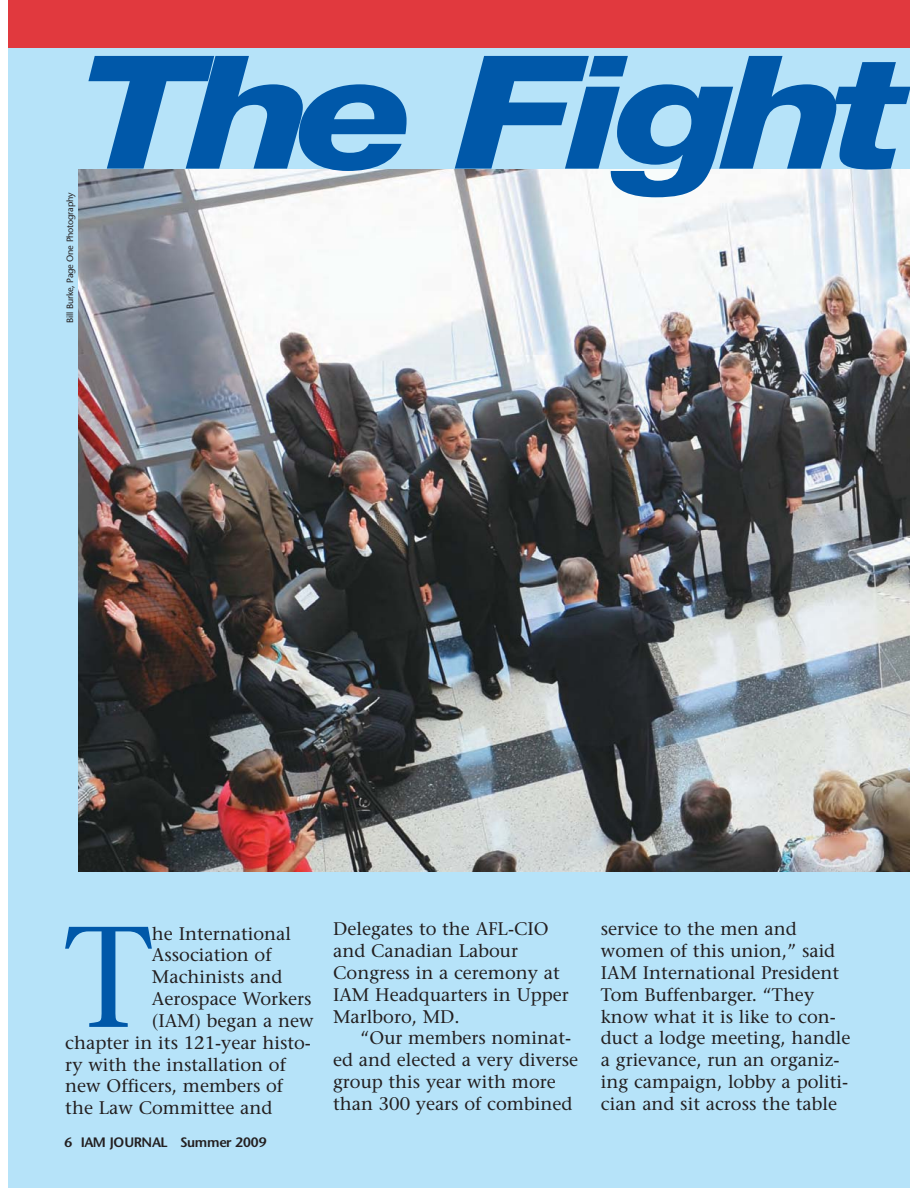
<style>
.page{position:relative;width:918px;height:1188px;background:#fff}
.page>*{position:absolute;margin:0;border:0;box-sizing:border-box;transform-origin:0 0}
.t1{font:italic 800 157.8px "Helvetica Neue";letter-spacing:-.075em;color:#0058a9;scale:1.25 1}
.t2{font:142.95px "Stone Serif";color:#0058a9}
.t3{font:18.15px/21.9px "Stone Serif";color:#231f20}
.t4{font:600 13.65px "Stone Sans";letter-spacing:-.025em;color:#231f20}
.t5{font:9.15px "Stone Sans";letter-spacing:-.025em;color:#231f20}
</style>
<div class="page">
<div style="left:8px;top:0;width:902px;height:1188px;background:#b6e3f9"></div>
<img style="left:79px;top:170px;width:831px;height:702px">
<div style="left:8px;top:0;width:902px;height:47px;background:#e1393e"></div>
<p class="t5" style="left:67px;top:323px;width:132px;rotate:-90deg">Bill Burke, Page One Photography</p>
<h1 class="t1" style="left:78px;top:56px;width:665px">The Fight</h1>
<h2 class="t2" style="left:65px;top:922px;width:89px">T</h2>
<p class="t3" style="left:152px;top:924px;width:141px">he International</p>
<p class="t3" style="left:152px;top:946px;width:121px">Association of</p>
<p class="t3" style="left:152px;top:968px;width:132px">Machinists and</p>
<p class="t3" style="left:152px;top:990px;width:161px">Aerospace Workers</p>
<p class="t3" style="left:152px;top:1012px;width:163px">(IAM) began a new</p>
<p class="t3" style="left:65px;top:1033px;width:247px">chapter in its 121-year histo-</p>
<p class="t3" style="left:65px;top:1055px;width:222px">ry with the installation of</p>
<p class="t3" style="left:65px;top:1077px;width:219px">new Officers, members of</p>
<p class="t3" style="left:65px;top:1099px;width:209px">the Law Committee and</p>
<p class="t4" style="left:65px;top:1137px;width:204px">6 IAM JOURNAL Summer 2009</p>
<p class="t3" style="left:333px;top:920px;width:237px">Delegates to the AFL-CIO and Canadian Labour<br>Congress in a ceremony at<br>IAM Headquarters in Upper<br>Marlboro, MD.</p>
<p class="t3" style="left:333px;top:1029px;width:247px;text-indent:27px">“Our members nominat&shy;ed and elected a very diverse group this year with more than 300 years of combined</p>
<p class="t3" style="left:601px;top:920px;width:251px">service to the men and women of this union,” said<br>IAM International President<br>Tom Buffenbarger. “They know what it is like to con&shy;duct a lodge meeting, handle a grievance, run an organiz&shy;ing campaign, lobby a politi&shy;cian and sit across the table</p>
</div>
